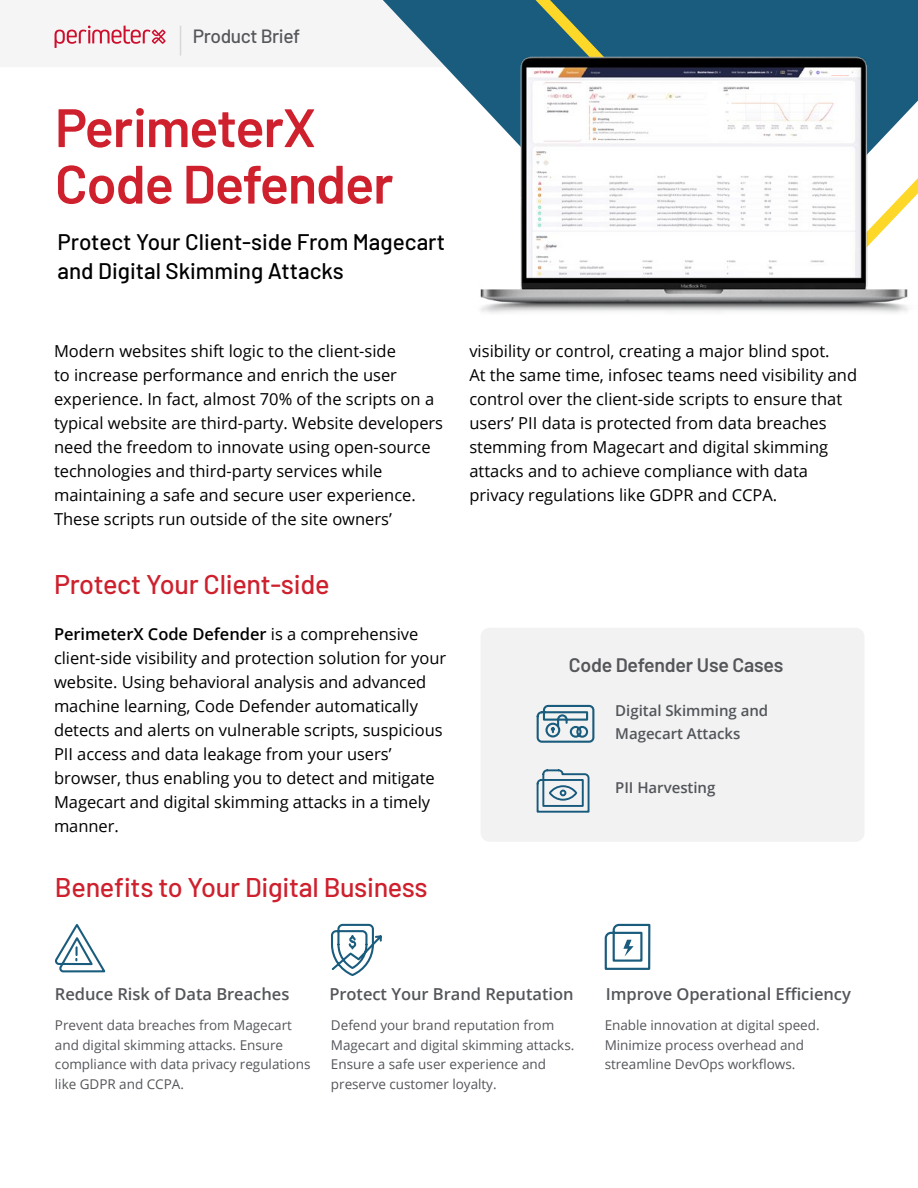
<style>
.page{position:relative;width:918px;height:1188px;background:#fff}
.page>*{position:absolute;margin:0;border:0;box-sizing:border-box;transform-origin:0 0}
.t1{font:600 54px/56.6px "Barlow";letter-spacing:-.02em;color:#ce202d}
.t2{font:500 27px "Barlow";letter-spacing:-.01em;color:#ce202d}
.t3{font:500 22.5px/28.5px "Barlow";color:#000}
.t4{font:600 19.5px "Barlow";letter-spacing:-.01em;color:#54565a}
.t5{font:500 19.2px "Barlow";letter-spacing:-.02em;color:#54565a}
.t6{font:16.5px/24px "Open Sans";color:#000}
.t7{font:600 16.5px "Open Sans";color:#54565a}
.t8{font:600 15px/22.5px "Open Sans";color:#52555a}
.t9{font:13.5px/19.5px "Open Sans";color:#54565a}
.s1{font-weight:600}
</style>
<div class="page">
<div style="left:481px;top:628px;width:384px;height:214px;background:#f2f2f2;border-radius:9px"></div>
<svg style="left:536px;top:769px;width:54px;height:44px"></svg>
<svg style="left:331px;top:923px;width:51px;height:53px"></svg>
<svg style="left:604px;top:923px;width:47px;height:47px"></svg>
<svg style="left:55px;top:924px;width:51px;height:49px"></svg>
<svg style="left:55px;top:26px;width:111px;height:22px"></svg>
<hr style="left:180px;top:26px;width:1px;height:30px;background:#d9d8d6">
<svg style="left:382px;top:0;width:103px;height:65px;fill:#1a5c7d"></svg>
<div style="left:485px;top:0;width:433px;height:34px;background:#1a5c7d"></div>
<img style="left:443px;top:34px;width:475px;height:279px">
<div style="left:831px;top:69px;width:20px;height:6px;background:#fdfdfd"></div>
<svg style="left:536px;top:704px;width:59px;height:39px"></svg>
<p class="t5" style="left:193px;top:25px;width:109px">Product Brief</p>
<h1 class="t1" style="left:55px;top:95px;width:340px">PerimeterX<br>Code Defender</h1>
<h3 class="t3" style="left:58px;top:226px;width:389px">Protect Your Client-side From Magecart and Digital Skimming Attacks</h3>
<p class="t6" style="left:54px;top:339px;width:391px">Modern websites shift logic to the client-side<br>to increase performance and enrich the user experience. In fact, almost 70% of the scripts on a typical website are third-party. Website developers need the freedom to innovate using open-source technologies and third-party services while maintaining a safe and secure user experience.<br>These scripts run outside of the site owners’</p>
<h2 class="t2" style="left:54px;top:565px;width:277px">Protect Your Client-side</h2>
<p class="t6" style="left:54px;top:622px;width:394px"><span class="s1">PerimeterX Code Defender</span> is a comprehensive client-side visibility and protection solution for your website. Using behavioral analysis and advanced machine learning, Code Defender automatically detects and alerts on vulnerable scripts, suspicious PII access and data leakage from your users’ browser, thus enabling you to detect and mitigate Magecart and digital skimming attacks in a timely manner.</p>
<h2 class="t2" style="left:55px;top:867px;width:374px">Benefits to Your Digital Business</h2>
<p class="t6" style="left:469px;top:339px;width:389px">visibility or control, creating a major blind spot.<br>At the same time, infosec teams need visibility and control over the client-side scripts to ensure that users’ PII data is protected from data breaches stemming from Magecart and digital skimming attacks and to achieve compliance with data privacy regulations like GDPR and CCPA.</p>
<p class="t4" style="left:569px;top:650px;width:216px">Code Defender Use Cases</p>
<p class="t8" style="left:615px;top:699px;width:155px">Digital Skimming and<br>Magecart Attacks</p>
<p class="t8" style="left:615px;top:776px;width:102px">PII Harvesting</p>
<p class="t7" style="left:55px;top:982px;width:236px">Reduce Risk of Data Breaches</p>
<p class="t7" style="left:329px;top:982px;width:246px">Protect Your Brand Reputation</p>
<p class="t7" style="left:606px;top:982px;width:247px">Improve Operational Efficiency</p>
<p class="t9" style="left:55px;top:1015px;width:257px">Prevent data breaches from Magecart and digital skimming attacks. Ensure compliance with data privacy regulations like GDPR and CCPA.</p>
<p class="t9" style="left:331px;top:1015px;width:245px">Defend your brand reputation from Magecart and digital skimming attacks.<br>Ensure a safe user experience and preserve customer loyalty.</p>
<p class="t9" style="left:605px;top:1015px;width:216px">Enable innovation at digital speed.<br>Minimize process overhead and streamline DevOps workflows.</p>
</div>
